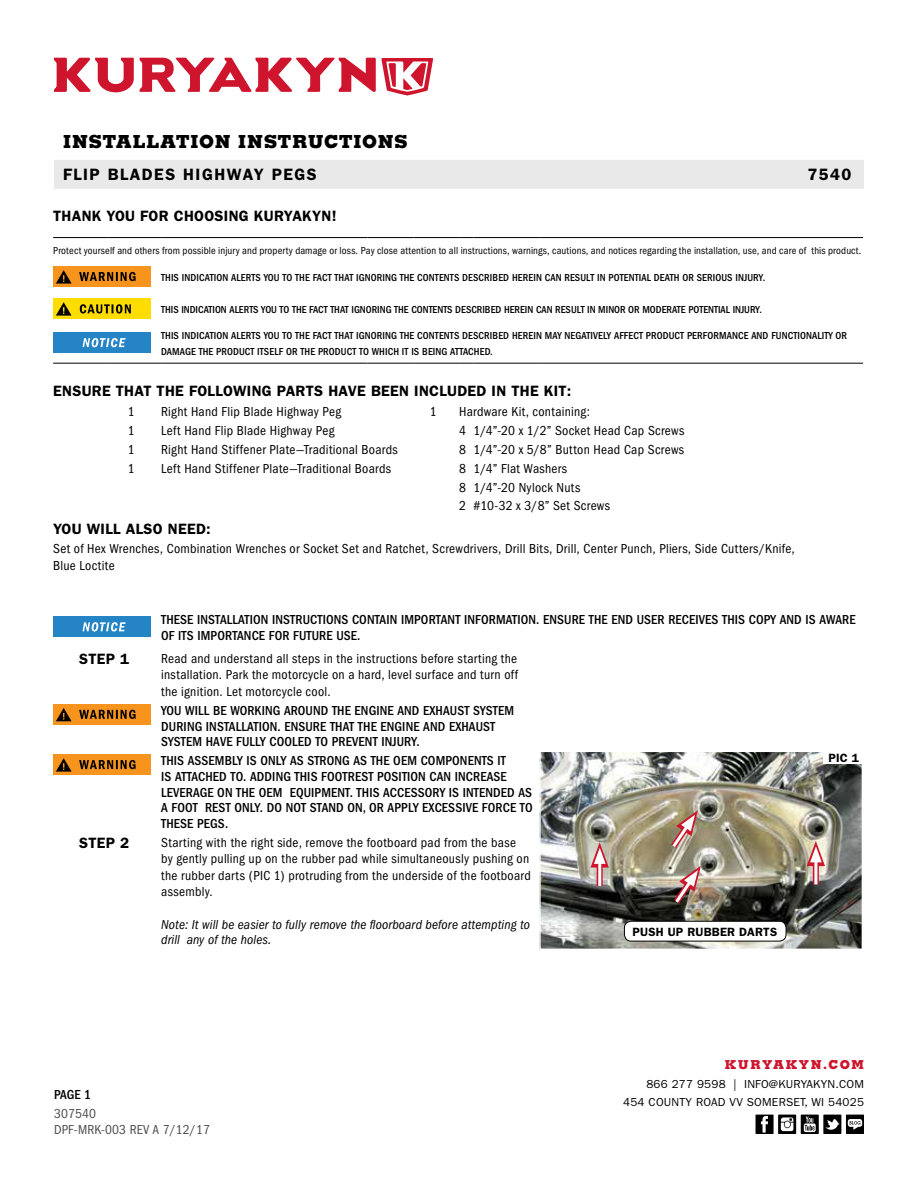
<style>
.page{position:relative;width:918px;height:1188px;background:#fff}
.page>*{position:absolute;margin:0;border:0;box-sizing:border-box;transform-origin:0 0}
.t1{font:800 18px "Memphis";letter-spacing:.04em;color:#000}
.t2{font:600 16.5px "Franklin Gothic";letter-spacing:.09em;color:#000}
.t3{font:600 15px "Franklin Gothic";letter-spacing:.02em;color:#000}
.t4{font:condensed 13.5px/16.5px "Franklin Gothic";letter-spacing:.02em;color:#000}
.t5{font:500 condensed 13.5px/15.8px "Franklin Gothic";letter-spacing:.01em;color:#000}
.t6{font:italic condensed 13.5px/15.8px "Franklin Gothic";letter-spacing:.01em;color:#000}
.t7{font:condensed 13.5px/15.8px "Franklin Gothic";letter-spacing:.01em;color:#4d4d4f}
.t8{font:800 12.3px "Memphis";letter-spacing:.12em;color:#ce152d}
.t9{font:600 12px "Franklin Gothic";letter-spacing:.02em;color:#000}
.t10{font:11.7px/18px "Franklin Gothic";letter-spacing:.02em;color:#000;text-align:right}
.t11{font:500 condensed 10.5px/15.8px "Franklin Gothic";letter-spacing:.01em;color:#000}
.t12{font:condensed 10.5px "Franklin Gothic";letter-spacing:.015em;color:#000}
</style>
<div class="page">
<svg style="left:54px;top:58px;width:379px;height:38px"></svg>
<div style="left:54px;top:160px;width:810px;height:29px;background:#e9e9ea"></div>
<div style="left:846px;top:1115px;width:18px;height:19px;background:#000"></div>
<svg style="left:848px;top:1119px;width:14px;height:11px"></svg>
<svg style="left:778px;top:1115px;width:18px;height:19px"></svg>
<svg style="left:781px;top:1117px;width:12px;height:14px"></svg>
<div style="left:756px;top:1115px;width:18px;height:19px;background:#000"></div>
<svg style="left:761px;top:1116px;width:7px;height:17px"></svg>
<svg style="left:801px;top:1115px;width:18px;height:19px"></svg>
<svg style="left:804px;top:1117px;width:12px;height:15px"></svg>
<div style="left:823px;top:1115px;width:18px;height:19px;background:#000"></div>
<svg style="left:825px;top:1119px;width:15px;height:11px"></svg>
<hr style="left:53px;top:237px;width:54px;height:1px;background:#000">
<hr style="left:107px;top:237px;width:54px;height:1px;background:#000">
<hr style="left:161px;top:237px;width:207px;height:1px;background:#000">
<hr style="left:368px;top:237px;width:45px;height:1px;background:#000">
<hr style="left:413px;top:237px;width:46px;height:1px;background:#000">
<svg style="left:459px;top:237px;width:14px;height:1px"></svg>
<hr style="left:473px;top:237px;width:66px;height:1px;background:#000">
<hr style="left:539px;top:237px;width:324px;height:1px;background:#000">
<hr style="left:53px;top:363px;width:54px;height:1px;background:#000">
<hr style="left:107px;top:363px;width:54px;height:1px;background:#000">
<hr style="left:161px;top:363px;width:207px;height:1px;background:#000">
<hr style="left:368px;top:363px;width:45px;height:1px;background:#000">
<hr style="left:413px;top:363px;width:46px;height:1px;background:#000">
<svg style="left:459px;top:363px;width:14px;height:1px"></svg>
<hr style="left:473px;top:363px;width:66px;height:1px;background:#000">
<hr style="left:539px;top:363px;width:324px;height:1px;background:#000">
<div style="left:53px;top:267px;width:97px;height:20px;background:#f7941e"></div>
<svg style="left:79px;top:272px;width:57px;height:9px"></svg>
<svg style="left:56px;top:270px;width:16px;height:14px"></svg>
<div style="left:53px;top:299px;width:97px;height:20px;background:#fd0"></div>
<svg style="left:56px;top:302px;width:16px;height:14px"></svg>
<svg style="left:80px;top:304px;width:51px;height:10px"></svg>
<div style="left:53px;top:333px;width:97px;height:20px;background:#2484c6"></div>
<svg style="left:83px;top:338px;width:43px;height:9px"></svg>
<div style="left:53px;top:617px;width:97px;height:20px;background:#2484c6"></div>
<svg style="left:83px;top:622px;width:43px;height:10px"></svg>
<div style="left:53px;top:705px;width:97px;height:20px;background:#f7941e"></div>
<svg style="left:79px;top:710px;width:57px;height:9px"></svg>
<svg style="left:56px;top:708px;width:16px;height:13px"></svg>
<div style="left:53px;top:755px;width:97px;height:20px;background:#f7941e"></div>
<svg style="left:79px;top:760px;width:57px;height:9px"></svg>
<svg style="left:56px;top:758px;width:16px;height:14px"></svg>
<img style="left:542px;top:754px;width:318px;height:193px">
<div style="left:539px;top:751px;width:324px;height:199px;border:2px solid #fff"></div>
<div style="left:824px;top:751px;width:40px;height:13px;background:#fff"></div>
<div style="left:624px;top:921px;width:162px;height:20px;background:#fff;border-radius:7px"></div>
<div style="left:624px;top:921px;width:162px;height:20px;border:1px solid #000;border-radius:7px"></div>
<div style="left:597px;top:857px;width:6px;height:29px;background:#da5264"></div>
<hr style="left:598px;top:858px;width:3px;height:28px;background:#fff">
<svg style="left:591px;top:842px;width:18px;height:26px"></svg>
<svg style="left:665px;top:810px;width:33px;height:45px"></svg>
<svg style="left:668px;top:866px;width:33px;height:44px"></svg>
<div style="left:813px;top:856px;width:6px;height:28px;background:#e37987"></div>
<hr style="left:814px;top:857px;width:3px;height:27px;background:#fff">
<svg style="left:807px;top:841px;width:18px;height:25px"></svg>
<h1 class="t1" style="left:63px;top:130px;width:346px">INSTALLATION INSTRUCTIONS</h1>
<p class="t2" style="left:63px;top:165px;width:255px">FLIP BLADES HIGHWAY PEGS</p>
<p class="t2" style="left:807px;top:165px;width:46px">7540</p>
<p class="t3" style="left:53px;top:207px;width:285px">THANK YOU FOR CHOOSING KURYAKYN!</p>
<p class="t12" style="left:53px;top:245px;width:810px">Protect yourself and others from possible injury and property damage or loss. Pay close attention to all instructions, warnings, cautions, and notices regarding the installation, use, and care of this product.</p>
<p class="t11" style="left:161px;top:270px;width:606px">THIS INDICATION ALERTS YOU TO THE FACT THAT IGNORING THE CONTENTS DESCRIBED HEREIN CAN RESULT IN POTENTIAL DEATH OR SERIOUS INJURY.</p>
<p class="t11" style="left:161px;top:302px;width:602px">THIS INDICATION ALERTS YOU TO THE FACT THAT IGNORING THE CONTENTS DESCRIBED HEREIN CAN RESULT IN MINOR OR MODERATE POTENTIAL INJURY.</p>
<p class="t11" style="left:161px;top:328px;width:687px">THIS INDICATION ALERTS YOU TO THE FACT THAT IGNORING THE CONTENTS DESCRIBED HEREIN MAY NEGATIVELY AFFECT PRODUCT PERFORMANCE AND FUNCTIONALITY OR<br>DAMAGE THE PRODUCT ITSELF OR THE PRODUCT TO WHICH IT IS BEING ATTACHED.</p>
<p class="t3" style="left:53px;top:382px;width:520px">ENSURE THAT THE FOLLOWING PARTS HAVE BEEN INCLUDED IN THE KIT:</p>
<p class="t4" style="left:128px;top:404px;width:8px">1</p>
<p class="t4" style="left:161px;top:404px;width:182px">Right Hand Flip Blade Highway Peg</p>
<p class="t4" style="left:430px;top:404px;width:8px">1</p>
<p class="t4" style="left:459px;top:404px;width:133px">Hardware Kit, containing:</p>
<p class="t4" style="left:128px;top:423px;width:8px">1</p>
<p class="t4" style="left:161px;top:423px;width:175px">Left Hand Flip Blade Highway Peg</p>
<p class="t4" style="left:459px;top:423px;width:227px">4 1/4”-20 x 1/2” Socket Head Cap Screws</p>
<p class="t4" style="left:128px;top:441px;width:8px">1</p>
<p class="t4" style="left:161px;top:441px;width:238px">Right Hand Stiffener Plate—Traditional Boards</p>
<p class="t4" style="left:459px;top:441px;width:227px">8 1/4”-20 x 5/8” Button Head Cap Screws</p>
<p class="t4" style="left:128px;top:460px;width:8px">1</p>
<p class="t4" style="left:161px;top:460px;width:231px">Left Hand Stiffener Plate—Traditional Boards</p>
<p class="t4" style="left:459px;top:459px;width:153px;line-height:18.8px">8 1/4” Flat Washers<br>8 1/4”-20 Nylock Nuts<br>2 #10-32 x 3/8” Set Screws</p>
<p class="t3" style="left:53px;top:520px;width:159px">YOU WILL ALSO NEED:</p>
<p class="t4" style="left:53px;top:541px;width:743px">Set of Hex Wrenches, Combination Wrenches or Socket Set and Ratchet, Screwdrivers, Drill Bits, Drill, Center Punch, Pliers, Side Cutters/Knife,<br>Blue Loctite</p>
<p class="t5" style="left:161px;top:612px;width:696px">THESE INSTALLATION INSTRUCTIONS CONTAIN IMPORTANT INFORMATION. ENSURE THE END USER RECEIVES THIS COPY AND IS AWARE<br>OF ITS IMPORTANCE FOR FUTURE USE.</p>
<p class="t3" style="left:79px;top:650px;width:52px">STEP 1</p>
<p class="t4" style="left:161px;top:650px;width:358px;text-align:justify">Read and understand all steps in the instructions before starting the installation. Park the motorcycle on a hard, level surface and turn off the ignition. Let motorcycle cool.</p>
<p class="t5" style="left:161px;top:702px;width:354px">YOU WILL BE WORKING AROUND THE ENGINE AND EXHAUST SYSTEM<br>DURING INSTALLATION. ENSURE THAT THE ENGINE AND EXHAUST<br>SYSTEM HAVE FULLY COOLED TO PREVENT INJURY.</p>
<p class="t5" style="left:161px;top:753px;width:373px">THIS ASSEMBLY IS ONLY AS STRONG AS THE OEM COMPONENTS IT<br>IS ATTACHED TO. ADDING THIS FOOTREST POSITION CAN INCREASE LEVERAGE ON THE OEM EQUIPMENT. THIS ACCESSORY IS INTENDED AS A FOOT REST ONLY. DO NOT STAND ON, OR APPLY EXCESSIVE FORCE TO THESE PEGS.</p>
<p class="t3" style="left:79px;top:834px;width:52px">STEP 2</p>
<p class="t4" style="left:161px;top:834px;width:371px">Starting with the right side, remove the footboard pad from the base by gently pulling up on the rubber pad while simultaneously pushing on the rubber darts (PIC 1) protruding from the underside of the footboard assembly.</p>
<p class="t6" style="left:161px;top:916px;width:371px">Note: It will be easier to fully remove the floorboard before attempting to drill any of the holes.</p>
<p class="t5" style="left:54px;top:1087px;width:39px">PAGE 1</p>
<p class="t7" style="left:54px;top:1106px;width:157px">307540<br>DPF-MRK-003 REV A 7/12/17</p>
<p class="t9" style="left:828px;top:751px;width:32px">PIC 1</p>
<p class="t9" style="left:633px;top:924px;width:146px">PUSH UP RUBBER DARTS</p>
<p class="t8" style="left:725px;top:1057px;width:141px">KURYAKYN.COM</p>
<p class="t10" style="left:623px;top:1076px;width:242px">866 277 9598 | INFO@KURYAKYN.COM<br>454 COUNTY ROAD VV SOMERSET, WI 54025</p>
</div>
